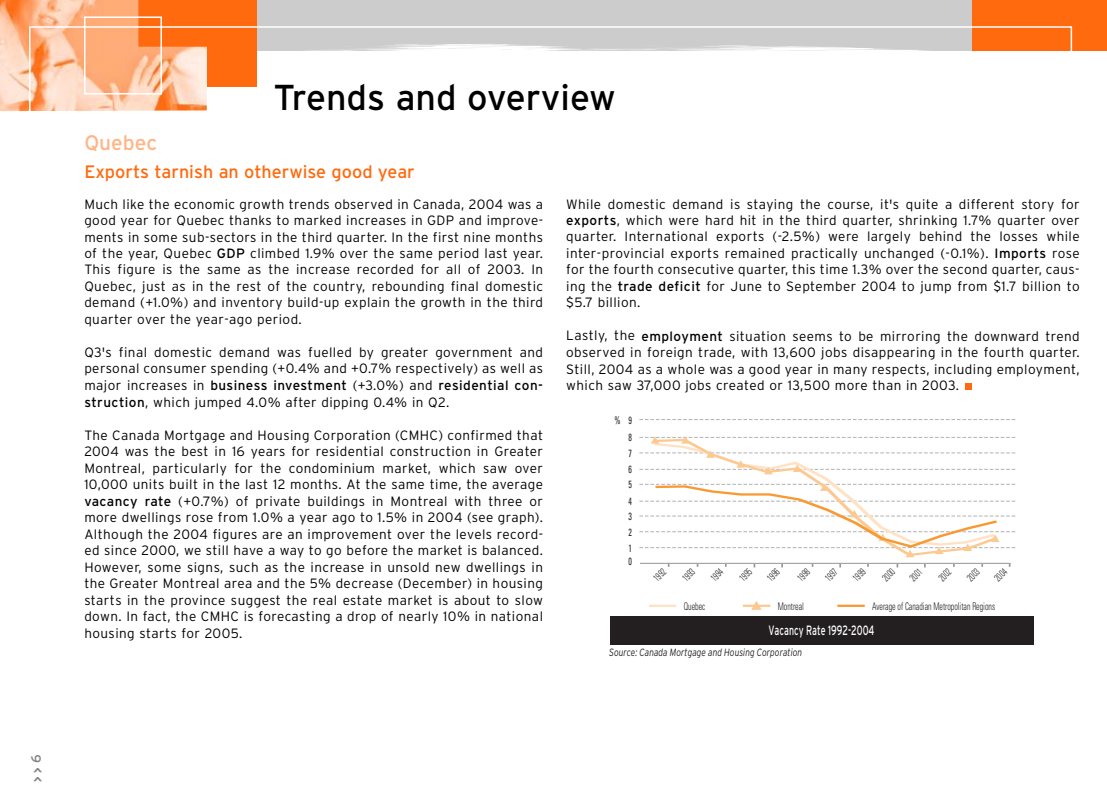
<style>
.page{position:relative;width:1107px;height:810px;background:#fff}
.page>*{position:absolute;margin:0;border:0;box-sizing:border-box;transform-origin:0 0}
.t1{font:36px "Interstate";color:#000}
.t2{font:21px "Interstate";color:#ffb586}
.t3{font:18px "Interstate";color:#ff6a0e}
.t4{font:300 13.5px/16.5px "Interstate";letter-spacing:.03em;color:#000;text-align:justify}
.t5{font:13.5px "Interstate";color:#fff;scale:.66 1}
.t6{font:700 condensed 13.5px "Interstate";color:#808080}
.t7{font:300 condensed 10.5px "Univers";color:#231f20;scale:.75 1}
.t8{font:italic 300 10.5px "Interstate";color:#231f20;scale:.8 1}
.t9{font:condensed 10.5px "Univers";color:#231f20;scale:.75 1}
.t10{font:300 condensed 10.05px "Univers";color:#231f20;scale:.75 1}
.s1{font-weight:400;font-stretch:normal}
.s2{font-weight:400}
</style>
<div class="page">
<div style="left:256px;top:0;width:716px;height:51px;background:#ccc"></div>
<div style="left:134px;top:0;width:122px;height:87px;background:#ff6a0e"></div>
<div style="left:972px;top:0;width:135px;height:51px;background:#ff6a0e"></div>
<img style="left:0;top:0;width:139px;height:111px">
<div style="left:84px;top:16px;width:78px;height:78px;border:2px solid #fff"></div>
<svg style="left:28px;top:26px;width:1045px;height:85px"></svg>
<svg style="left:257px;top:43px;width:715px;height:14px"></svg>
<div style="left:965px;top:384px;width:7px;height:6px;background:#ff6a0e"></div>
<svg style="left:639px;top:419px;width:377px;height:1px"></svg>
<hr style="left:640px;top:563px;width:371px;height:1px;background:#939598">
<div style="left:610px;top:616px;width:423px;height:29px;background:#231f20"></div>
<hr style="left:649px;top:604px;width:27px;height:3px;background:#fee2c3">
<hr style="left:837px;top:604px;width:28px;height:3px;background:#f89931">
<svg style="left:654px;top:444px;width:179px;height:39px"></svg>
<svg style="left:639px;top:436px;width:377px;height:8px"></svg>
<hr style="left:743px;top:604px;width:27px;height:3px;background:#fcc991">
<svg style="left:751px;top:601px;width:11px;height:9px"></svg>
<svg style="left:639px;top:450px;width:377px;height:24px"></svg>
<svg style="left:639px;top:483px;width:377px;height:74px"></svg>
<p class="t6" style="left:30px;top:782px;width:29px;rotate:-90deg">&gt; &gt; <span class="s1">6</span></p>
<h1 class="t1" style="left:274px;top:76px;width:344px">Trends and overview</h1>
<h2 class="t2" style="left:84px;top:130px;width:75px">Quebec</h2>
<h3 class="t3" style="left:84px;top:161px;width:332px">Exports tarnish an otherwise good year</h3>
<p class="t4" style="left:84px;top:196px;width:460px">Much like the economic growth trends observed in Canada, 2004 was a good year for Quebec thanks to marked increases in GDP and improve&shy;ments in some sub-sectors in the third quarter. In the first nine months of the year, Quebec <span class="s2">GDP</span> climbed 1.9% over the same period last year.<br>This figure is the same as the increase recorded for all of 2003. In Quebec, just as in the rest of the country, rebounding final domestic demand (+1.0%) and inventory build-up explain the growth in the third quarter over the year-ago period.</p>
<p class="t4" style="left:84px;top:344px;width:460px">Q3's final domestic demand was fuelled by greater government and personal consumer spending (+0.4% and +0.7% respectively) as well as major increases in <span class="s2">business investment</span> (+3.0%) and <span class="s2">residential con&shy;struction</span>, which jumped 4.0% after dipping 0.4% in Q2.</p>
<p class="t4" style="left:84px;top:427px;width:460px">The Canada Mortgage and Housing Corporation (CMHC) confirmed that 2004 was the best in 16 years for residential construction in Greater Montreal, particularly for the condominium market, which saw over 10,000 units built in the last 12 months. At the same time, the average <span class="s2">vacancy rate</span> (+0.7%) of private buildings in Montreal with three or more dwellings rose from 1.0% a year ago to 1.5% in 2004 (see graph).<br>Although the 2004 figures are an improvement over the levels record&shy;ed since 2000, we still have a way to go before the market is balanced.<br>However, some signs, such as the increase in unsold new dwellings in the Greater Montreal area and the 5% decrease (December) in housing starts in the province suggest the real estate market is about to slow down. In fact, the CMHC is forecasting a drop of nearly 10% in national housing starts for 2005.</p>
<p class="t4" style="left:566px;top:196px;width:515px">While domestic demand is staying the course, it's quite a different story for <span class="s2">exports</span>, which were hard hit in the third quarter, shrinking 1.7% quarter over quarter. International exports (-2.5%) were largely behind the losses while inter-provincial exports remained practically unchanged (-0.1%). <span class="s2">Imports</span> rose for the fourth consecutive quarter, this time 1.3% over the second quarter, caus&shy;ing the <span class="s2">trade deficit</span> for June to September 2004 to jump from $1.7 billion to $5.7 billion.</p>
<p class="t4" style="left:566px;top:328px;width:515px">Lastly, the <span class="s2">employment</span> situation seems to be mirroring the downward trend observed in foreign trade, with 13,600 jobs disappearing in the fourth quarter.<br>Still, 2004 as a whole was a good year in many respects, including employment, which saw 37,000 jobs created or 13,500 more than in 2003.</p>
<p class="t9" style="left:615px;top:416px;width:10px">%</p>
<p class="t10" style="left:652px;top:577px;width:19px;rotate:-45deg">1992</p>
<p class="t10" style="left:681px;top:577px;width:19px;rotate:-45deg">1993</p>
<p class="t10" style="left:710px;top:577px;width:19px;rotate:-45deg">1994</p>
<p class="t10" style="left:738px;top:577px;width:19px;rotate:-45deg">1995</p>
<p class="t10" style="left:766px;top:577px;width:19px;rotate:-45deg">1996</p>
<p class="t10" style="left:796px;top:577px;width:19px;rotate:-45deg">1998</p>
<p class="t10" style="left:824px;top:577px;width:19px;rotate:-45deg">1997</p>
<p class="t10" style="left:852px;top:577px;width:19px;rotate:-45deg">1999</p>
<p class="t10" style="left:881px;top:577px;width:19px;rotate:-45deg">2000</p>
<p class="t10" style="left:909px;top:577px;width:19px;rotate:-45deg">2001</p>
<p class="t10" style="left:938px;top:577px;width:19px;rotate:-45deg">2002</p>
<p class="t10" style="left:966px;top:577px;width:19px;rotate:-45deg">2003</p>
<p class="t10" style="left:994px;top:577px;width:19px;rotate:-45deg">2004</p>
<p class="t7" style="left:684px;top:602px;width:30px">Quebec</p>
<p class="t7" style="left:872px;top:602px;width:165px">Average of Canadian Metropolitan Regions</p>
<p class="t7" style="left:778px;top:602px;width:36px">Montreal</p>
<p class="t5" style="left:769px;top:623px;width:162px">Vacancy Rate 1992-2004</p>
<p class="t8" style="left:609px;top:646px;width:243px">Source: Canada Mortgage and Housing Corporation</p>
</div>
